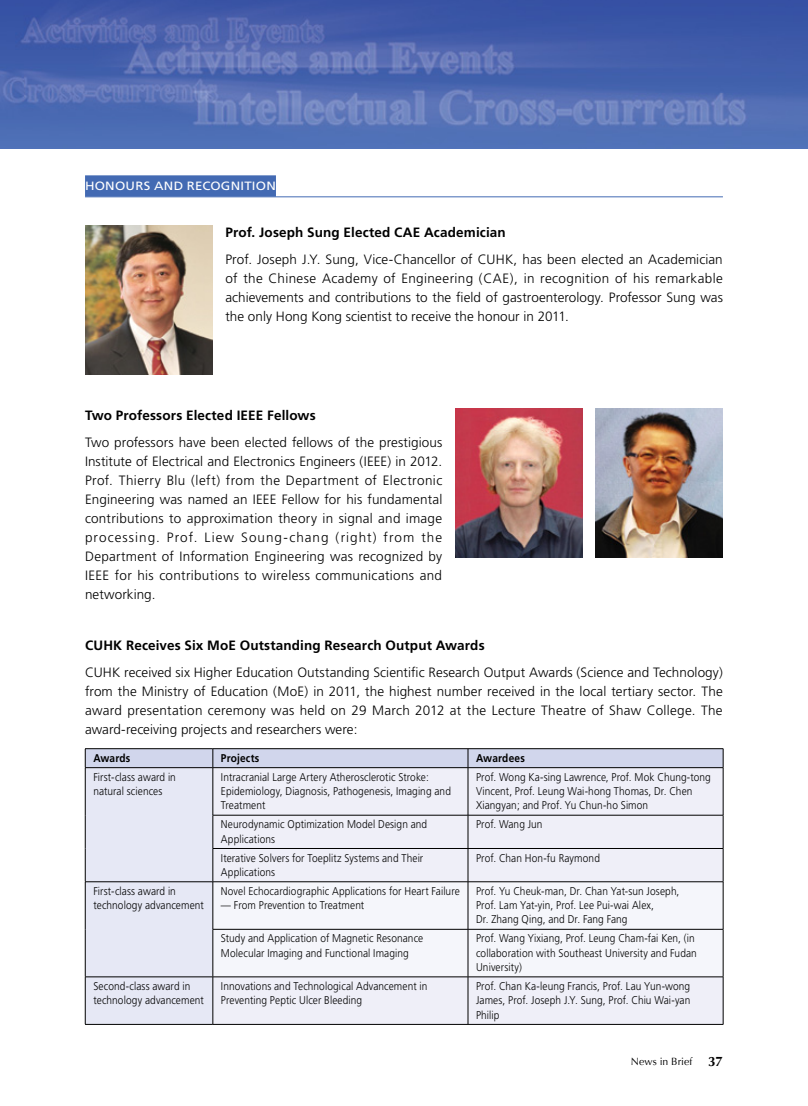
<style>
.page{position:relative;width:808px;height:1106px;background:#fff}
.page>*{position:absolute;margin:0;border:0;box-sizing:border-box;transform-origin:0 0}
.t1{font:300 13.5px/18.9px "Frutiger";letter-spacing:.005em;color:#000;text-align:justify}
.t2{font:700 13.5px "Frutiger";letter-spacing:.01em;color:#000}
.t3{font:12px "Frutiger";letter-spacing:.02em;color:#fff;scale:1.1 1}
.t4{font:300 11.25px/14.2px "Frutiger";letter-spacing:.01em;color:#000;scale:.9 1}
.t5{font:700 11.25px "Frutiger";letter-spacing:.015em;color:#000;scale:.9 1}
.t6{font:10.5px "Optima";letter-spacing:.005em;color:#000}
.s1{font-weight:700;font-size:13.5px}
</style>
<div class="page">
<img style="left:0;top:0;width:808px;height:149px">
<div style="left:85px;top:175px;width:191px;height:22px;background:#436ab3"></div>
<hr style="left:85px;top:196px;width:638px;height:1px;background:#436ab3">
<img style="left:85px;top:225px;width:128px;height:149px">
<img style="left:455px;top:408px;width:127px;height:149px">
<img style="left:595px;top:408px;width:128px;height:149px">
<svg style="left:85px;top:748px;width:639px;height:276px"></svg>
<hr style="left:85px;top:767px;width:128px;height:1px;background:#000">
<hr style="left:85px;top:768px;width:1px;height:47px;background:#000">
<hr style="left:85px;top:815px;width:1px;height:33px;background:#000">
<hr style="left:85px;top:848px;width:1px;height:33px;background:#000">
<hr style="left:213px;top:767px;width:255px;height:1px;background:#000">
<hr style="left:213px;top:768px;width:1px;height:47px;background:#000">
<hr style="left:468px;top:767px;width:255px;height:1px;background:#000">
<hr style="left:468px;top:768px;width:1px;height:47px;background:#000">
<hr style="left:723px;top:768px;width:1px;height:47px;background:#000">
<hr style="left:213px;top:815px;width:255px;height:1px;background:#000">
<hr style="left:213px;top:815px;width:1px;height:33px;background:#000">
<hr style="left:468px;top:815px;width:255px;height:1px;background:#000">
<hr style="left:468px;top:815px;width:1px;height:33px;background:#000">
<hr style="left:723px;top:815px;width:1px;height:33px;background:#000">
<hr style="left:213px;top:848px;width:255px;height:1px;background:#000">
<hr style="left:213px;top:848px;width:1px;height:33px;background:#000">
<hr style="left:468px;top:848px;width:255px;height:1px;background:#000">
<hr style="left:468px;top:848px;width:1px;height:33px;background:#000">
<hr style="left:723px;top:848px;width:1px;height:33px;background:#000">
<hr style="left:85px;top:881px;width:128px;height:1px;background:#000">
<hr style="left:85px;top:882px;width:1px;height:47px;background:#000">
<hr style="left:85px;top:929px;width:1px;height:47px;background:#000">
<hr style="left:213px;top:881px;width:255px;height:1px;background:#000">
<hr style="left:213px;top:882px;width:1px;height:47px;background:#000">
<hr style="left:468px;top:881px;width:255px;height:1px;background:#000">
<hr style="left:468px;top:882px;width:1px;height:47px;background:#000">
<hr style="left:723px;top:882px;width:1px;height:47px;background:#000">
<hr style="left:213px;top:929px;width:255px;height:1px;background:#000">
<hr style="left:213px;top:929px;width:1px;height:47px;background:#000">
<hr style="left:468px;top:929px;width:255px;height:1px;background:#000">
<hr style="left:468px;top:929px;width:1px;height:47px;background:#000">
<hr style="left:723px;top:929px;width:1px;height:47px;background:#000">
<hr style="left:85px;top:976px;width:128px;height:1px;background:#000">
<hr style="left:85px;top:977px;width:1px;height:47px;background:#000">
<hr style="left:213px;top:976px;width:255px;height:1px;background:#000">
<hr style="left:213px;top:977px;width:1px;height:47px;background:#000">
<hr style="left:468px;top:976px;width:255px;height:1px;background:#000">
<hr style="left:468px;top:977px;width:1px;height:47px;background:#000">
<hr style="left:723px;top:977px;width:1px;height:47px;background:#000">
<hr style="left:85px;top:1024px;width:128px;height:1px;background:#000">
<hr style="left:213px;top:1024px;width:255px;height:1px;background:#000">
<hr style="left:468px;top:1024px;width:255px;height:1px;background:#000">
<p class="t3" style="left:85px;top:179px;width:175px">HONOURS AND RECOGNITION</p>
<p class="t2" style="left:225px;top:224px;width:282px">Prof. Joseph Sung Elected CAE Academician</p>
<p class="t1" style="left:225px;top:250px;width:499px">Prof. Joseph J.Y. Sung, Vice-Chancellor of CUHK, has been elected an Academician of the Chinese Academy of Engineering (CAE), in recognition of his remarkable achievements and contributions to the field of gastroenterology. Professor Sung was the only Hong Kong scientist to receive the honour in 2011.</p>
<p class="t2" style="left:85px;top:407px;width:232px">Two Professors Elected IEEE Fellows</p>
<p class="t1" style="left:85px;top:433px;width:359px">Two professors have been elected fellows of the prestigious Institute of Electrical and Electronics Engineers (IEEE) in 2012.<br>Prof. Thierry Blu (left) from the Department of Electronic Engineering was named an IEEE Fellow for his fundamental contributions to approximation theory in signal and image processing. Prof. Liew Soung-chang (right) from the Department of Information Engineering was recognized by IEEE for his contributions to wireless communications and networking.</p>
<p class="t2" style="left:85px;top:637px;width:401px">CUHK Receives Six MoE Outstanding Research Output Awards</p>
<p class="t1" style="left:85px;top:663px;width:639px">CUHK received six Higher Education Outstanding Scientific Research Output Awards (Science and Technology) from the Ministry of Education (MoE) in 2011, the highest number received in the local tertiary sector. The award presentation ceremony was held on 29 March 2012 at the Lecture Theatre of Shaw College. The award-receiving projects and researchers were:</p>
<p class="t5" style="left:93px;top:751px;width:43px">Awards</p>
<p class="t5" style="left:221px;top:751px;width:44px">Projects</p>
<p class="t5" style="left:476px;top:751px;width:56px">Awardees</p>
<p class="t4" style="left:93px;top:769px;width:93px">First-class award in natural sciences</p>
<p class="t4" style="left:221px;top:769px;width:257px">Intracranial Large Artery Atherosclerotic Stroke:<br>Epidemiology, Diagnosis, Pathogenesis, Imaging and<br>Treatment</p>
<p class="t4" style="left:476px;top:769px;width:262px">Prof. Wong Ka-sing Lawrence, Prof. Mok Chung-tong<br>Vincent, Prof. Leung Wai-hong Thomas, Dr. Chen<br>Xiangyan; and Prof. Yu Chun-ho Simon</p>
<p class="t4" style="left:221px;top:817px;width:231px">Neurodynamic Optimization Model Design and<br>Applications</p>
<p class="t4" style="left:476px;top:817px;width:75px">Prof. Wang Jun</p>
<p class="t4" style="left:221px;top:850px;width:226px">Iterative Solvers for Toeplitz Systems and Their<br>Applications</p>
<p class="t4" style="left:476px;top:850px;width:139px">Prof. Chan Hon-fu Raymond</p>
<p class="t4" style="left:93px;top:883px;width:124px">First-class award in technology advancement</p>
<p class="t4" style="left:221px;top:883px;width:267px">Novel Echocardiographic Applications for Heart Failure</p>
<p class="t4" style="left:476px;top:883px;width:227px">Prof. Yu Cheuk-man, Dr. Chan Yat-sun Joseph,<br>Prof. Lam Yat-yin, Prof. Lee Pui-wai Alex,<br>Dr. Zhang Qing, and Dr. Fang Fang</p>
<p class="t4" style="left:221px;top:898px;width:161px">— From Prevention to Treatment</p>
<p class="t4" style="left:221px;top:931px;width:226px">Study and Application of Magnetic Resonance<br>Molecular Imaging and Functional Imaging</p>
<p class="t4" style="left:476px;top:931px;width:247px">Prof. Wang Yixiang, Prof. Leung Cham-fai Ken, (in collaboration with Southeast University and Fudan<br>University)</p>
<p class="t4" style="left:93px;top:979px;width:124px">Second-class award in technology advancement</p>
<p class="t4" style="left:221px;top:979px;width:231px">Innovations and Technological Advancement in<br>Preventing Peptic Ulcer Bleeding</p>
<p class="t4" style="left:476px;top:979px;width:240px;text-align:justify">Prof. Chan Ka-leung Francis, Prof. Lau Yun-wong James, Prof. Joseph J.Y. Sung, Prof. Chiu Wai-yan Philip</p>
<p class="t6" style="left:631px;top:1055px;width:93px">News in Brief <span class="s1">37</span></p>
</div>
